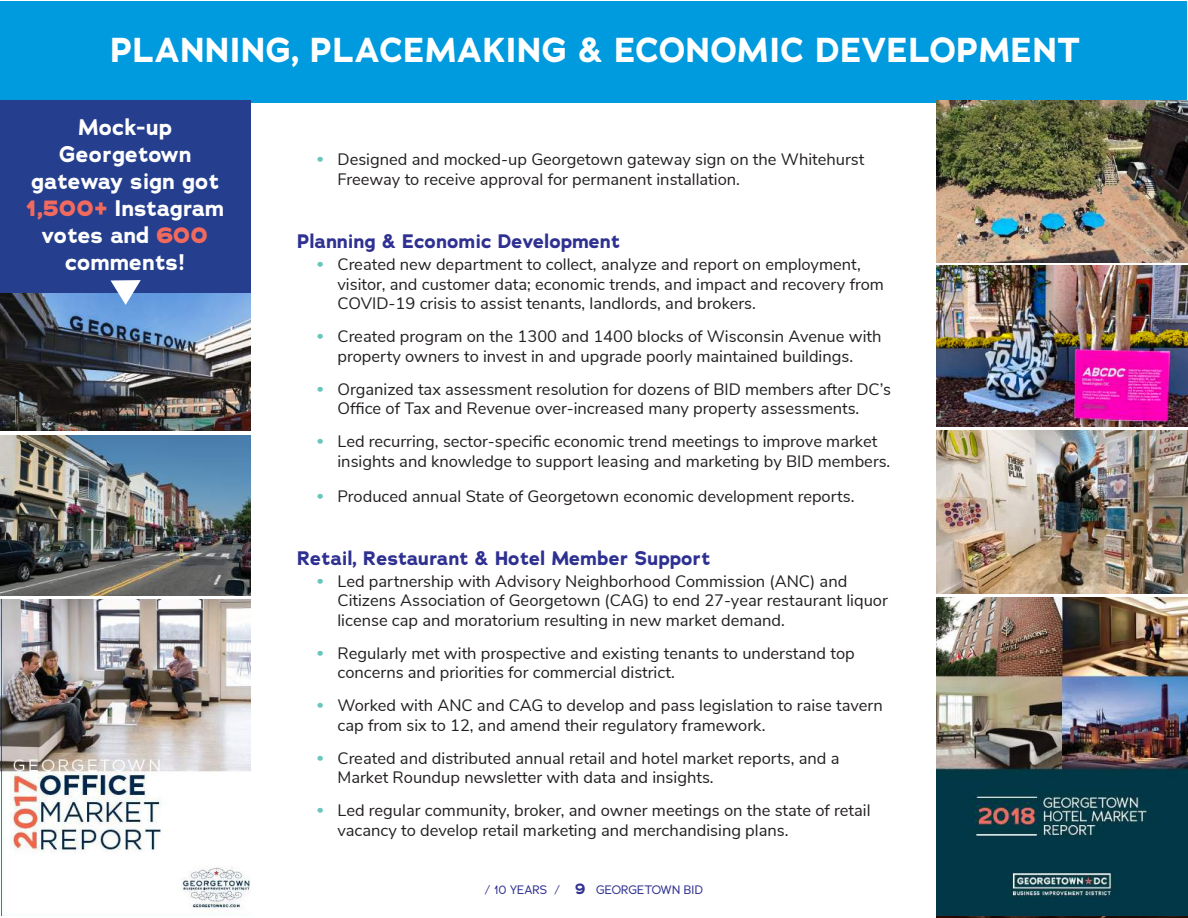
<style>
.page{position:relative;width:1188px;height:918px;background:#fff}
.page>*{position:absolute;margin:0;border:0;box-sizing:border-box;transform-origin:0 0}
.t1{font:700 34.5px "Adrianna";letter-spacing:.015em;color:#fff}
.t2{font:700 22.5px/27px "Adrianna";color:#fff;text-align:center}
.t3{font:700 19.5px "Adrianna";color:#2e3092}
.t4{font:16.5px/19.5px "Nunito Sans";color:#231f20}
.t5{font:12px "Adrianna";color:#2e3092}
.s1{font-weight:800;color:#f26a5d}
.s2{font-family:"Adrianna";font-weight:700;color:#68c6bb}
.s3{font-weight:700;font-size:15px}
</style>
<div class="page">
<div style="left:1px;top:1px;width:1186px;height:102px;background:#009bde"></div>
<img style="left:0;top:293px;width:251px;height:138px">
<img style="left:0;top:435px;width:251px;height:160px">
<img style="left:0;top:599px;width:251px;height:317px">
<img style="left:937px;top:431px;width:250px;height:163px">
<div style="left:0;top:100px;width:251px;height:193px;background:#253f8e"></div>
<svg style="left:111px;top:280px;width:30px;height:25px"></svg>
<img style="left:937px;top:100px;width:250px;height:162px">
<img style="left:937px;top:266px;width:250px;height:161px">
<img style="left:937px;top:597px;width:250px;height:319px">
<h1 class="t1" style="left:110px;top:27px;width:971px">PLANNING, PLACEMAKING &amp; ECONOMIC DEVELOPMENT</h1>
<h2 class="t2" style="left:26px;top:114px;width:200px">Mock-up<br>Georgetown gateway sign got<br><span class="s1">1,500+</span> Instagram votes and <span class="s1">600 </span>comments!</h2>
<p class="t4" style="left:338px;top:149px;width:528px;text-indent:-20px"><span class="s2">•</span> Designed and mocked-up Georgetown gateway sign on the Whitehurst<br>Freeway to receive approval for permanent installation.</p>
<p class="t3" style="left:297px;top:228px;width:325px">Planning &amp; Economic Development</p>
<p class="t4" style="left:338px;top:254px;width:548px;text-indent:-20px"><span class="s2">•</span> Created new department to collect, analyze and report on employment, visitor, and customer data; economic trends, and impact and recovery from<br>COVID-19 crisis to assist tenants, landlords, and brokers.</p>
<p class="t4" style="left:317px;top:326px;width:566px;text-align:center"><span class="s2">•</span> Created program on the 1300 and 1400 blocks of Wisconsin Avenue with property owners to invest in and upgrade poorly maintained buildings.</p>
<p class="t4" style="left:338px;top:378px;width:555px;text-indent:-20px"><span class="s2">•</span> Organized tax assessment resolution for dozens of BID members after DC’s<br>Office of Tax and Revenue over-increased many property assessments.</p>
<p class="t4" style="left:338px;top:431px;width:554px;text-indent:-20px"><span class="s2">•</span> Led recurring, sector-specific economic trend meetings to improve market insights and knowledge to support leasing and marketing by BID members.</p>
<p class="t4" style="left:317px;top:485px;width:539px"><span class="s2">•</span> Produced annual State of Georgetown economic development reports.</p>
<p class="t3" style="left:297px;top:545px;width:415px">Retail, Restaurant &amp; Hotel Member Support</p>
<p class="t4" style="left:338px;top:570px;width:552px;text-indent:-20px"><span class="s2">•</span> Led partnership with Advisory Neighborhood Commission (ANC) and<br>Citizens Association of Georgetown (CAG) to end 27-year restaurant liquor license cap and moratorium resulting in new market demand.</p>
<p class="t4" style="left:338px;top:642px;width:519px;text-indent:-20px"><span class="s2">•</span> Regularly met with prospective and existing tenants to understand top concerns and priorities for commercial district.</p>
<p class="t4" style="left:338px;top:695px;width:547px;text-indent:-20px"><span class="s2">•</span> Worked with ANC and CAG to develop and pass legislation to raise tavern cap from six to 12, and amend their regulatory framework.</p>
<p class="t4" style="left:338px;top:747px;width:504px;text-indent:-20px"><span class="s2">•</span> Created and distributed annual retail and hotel market reports, and a<br>Market Roundup newsletter with data and insights.</p>
<p class="t4" style="left:338px;top:800px;width:535px;text-indent:-20px"><span class="s2">•</span> Led regular community, broker, and owner meetings on the state of retail vacancy to develop retail marketing and merchandising plans.</p>
<p class="t5" style="left:485px;top:882px;width:220px">/ 10 YEARS / <span class="s3">9</span> GEORGETOWN BID</p>
</div>
